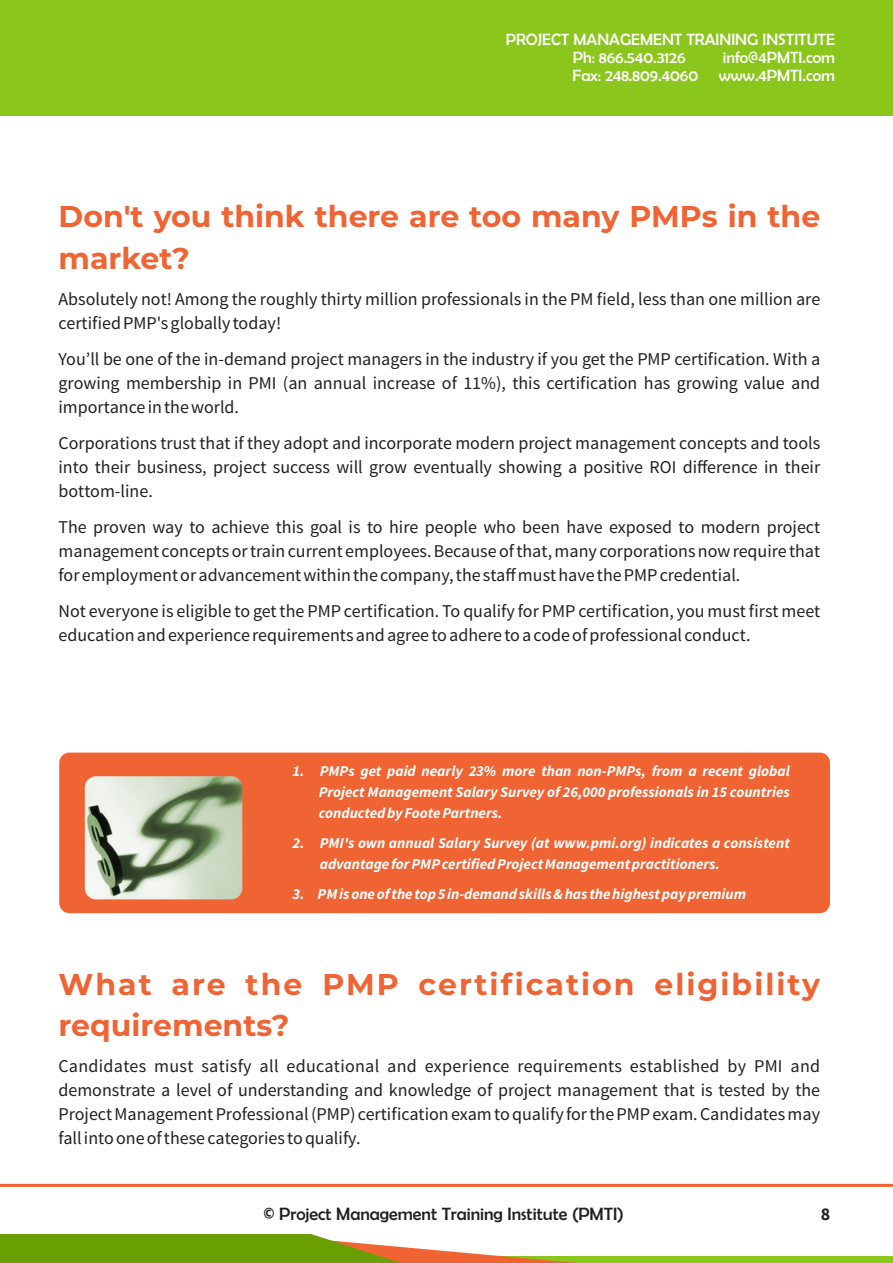
<style>
.page{position:relative;width:893px;height:1263px;background:#fff}
.page>*{position:absolute;margin:0;border:0;box-sizing:border-box;transform-origin:0 0}
.t1{font:700 30px/41.4px "Montserrat";letter-spacing:.07em;color:#f06333}
.t2{font:700 30px/41.4px "Montserrat";color:#f06333}
.t3{font:18px/24px "Source Sans Pro";color:#231f20;text-align:justify}
.t4{font:18px "Berlin Sans FB";color:#231f20}
.t5{font:700 18px "Source Sans Pro";color:#231f20}
.t6{font:16.5px/18px "Berlin Sans FB";color:#fff}
.t7{font:italic 700 15px/21px "Source Sans Pro";color:#fff;text-align:justify}
</style>
<div class="page">
<div style="left:502px;top:1255px;width:391px;height:8px;background:#8bc61c"></div>
<svg style="left:0;top:1234px;width:577px;height:29px"></svg>
<hr style="left:0;top:1184px;width:893px;height:3px;background:#f06333">
<div style="left:0;top:0;width:893px;height:115px;background:#8bc61c"></div>
<div style="left:59px;top:752px;width:771px;height:161px;background:#f06333;border-radius:10px"></div>
<img style="left:85px;top:776px;width:157px;height:123px;border-radius:11px">
<p class="t6" style="left:573px;top:30px;width:264px;text-indent:-67px">PROJECT MANAGEMENT TRAINING INSTITUTE<br>Ph: 866.540.3126</p>
<p class="t6" style="left:723px;top:48px;width:114px">info@4PMTI.com</p>
<p class="t6" style="left:573px;top:66px;width:127px">Fax: 248.809.4060</p>
<p class="t6" style="left:719px;top:66px;width:118px">www.4PMTI.com</p>
<h1 class="t2" style="left:59px;top:196px;width:763px">Don't you think there are too many PMPs in the market?</h1>
<p class="t3" style="left:59px;top:288px;width:763px">Absolutely not! Among the roughly thirty million professionals in the PM field, less than one million are certified PMP's globally today!</p>
<p class="t3" style="left:59px;top:348px;width:763px">You’ll be one of the in-demand project managers in the industry if you get the PMP certification. With a growing membership in PMI (an annual increase of 11%), this certification has growing value and importance in the world.</p>
<p class="t3" style="left:59px;top:432px;width:763px">Corporations trust that if they adopt and incorporate modern project management concepts and tools into their business, project success will grow eventually showing a positive ROI difference in their bottom-line.</p>
<p class="t3" style="left:59px;top:516px;width:763px">The proven way to achieve this goal is to hire people who been have exposed to modern project management concepts or train current employees. Because of that, many corporations now require that for employment or advancement within the company, the staff must have the PMP credential.</p>
<p class="t3" style="left:59px;top:600px;width:763px">Not everyone is eligible to get the PMP certification. To qualify for PMP certification, you must first meet education and experience requirements and agree to adhere to a code of professional conduct.</p>
<p class="t7" style="left:319px;top:762px;width:473px;text-indent:-26px">1. PMPs get paid nearly 23% more than non-PMPs, from a recent global Project Management Salary Survey of 26,000 professionals in 15 countries conducted by Foote Partners.</p>
<p class="t7" style="left:320px;top:834px;width:472px;text-indent:-27px">2. PMI's own annual Salary Survey (at www.pmi.org) indicates a consistent advantage for PMP certified Project Management practitioners.</p>
<p class="t7" style="left:292px;top:885px;width:455px">3. PM is one of the top 5 in-demand skills &amp; has the highest pay premium</p>
<h1 class="t1" style="left:58px;top:963px;width:763px">What are the PMP certification eligibility requirements?</h1>
<p class="t3" style="left:58px;top:1056px;width:763px">Candidates must satisfy all educational and experience requirements established by PMI and demonstrate a level of understanding and knowledge of project management that is tested by the Project Management Professional (PMP) certification exam to qualify for the PMP exam. Candidates may fall into one of these categories to qualify.</p>
<p class="t4" style="left:264px;top:1204px;width:362px">© Project Management Training Institute (PMTI)</p>
<p class="t5" style="left:821px;top:1206px;width:11px">8</p>
</div>
